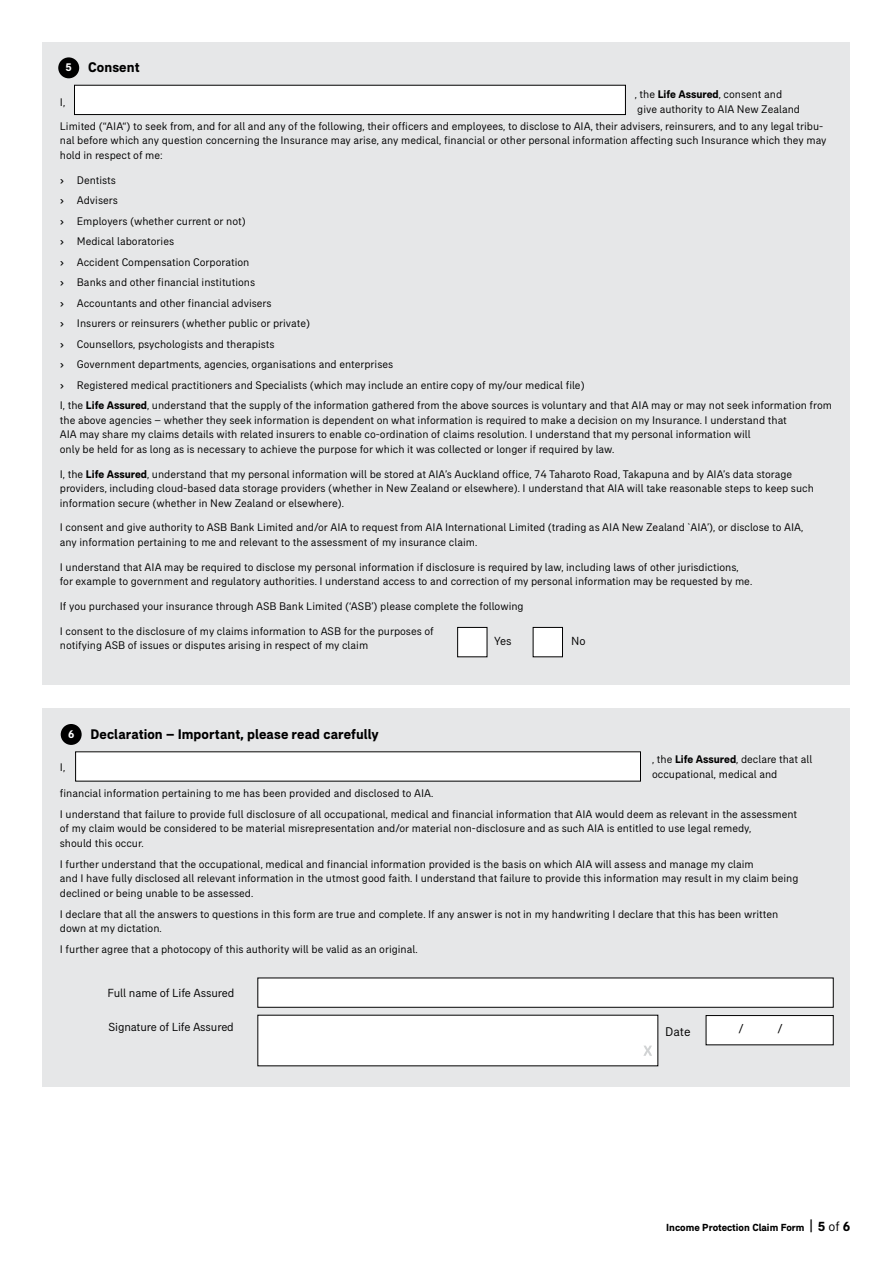
<style>
.page{position:relative;width:893px;height:1263px;background:#fff}
.page>*{position:absolute;margin:0;border:0;box-sizing:border-box;transform-origin:0 0}
.F3_-_Body_Heading{font:700 14.25px "AIA Everest";letter-spacing:.005em;color:#000}
.F5_1_-_Body__Field{font:12.9px "AIA Everest";color:#000}
.Body{font:12px "AIA Everest";letter-spacing:-.01em;color:#000}
.t1{font:11.25px/14.5px "AIA Everest";color:#000}
.t2{font:700 11.25px "AIA Everest";color:#fff}
.t3{font:700 10.5px "AIA Everest";color:#000}
.s1{font-weight:700}
.s2{font-weight:500}
.s3{font-size:15.75px}
.s4{font-size:13.5px}
.s5{font-weight:400;font-size:13.5px}
</style>
<div class="page">
<div style="left:43px;top:43px;width:807px;height:642px;background:#e6e7e8"></div>
<div style="left:533px;top:627px;width:29px;height:30px;background:#fff"></div>
<div style="left:533px;top:627px;width:30px;height:30px;border:1px solid #000"></div>
<div style="left:458px;top:627px;width:29px;height:30px;background:#fff"></div>
<div style="left:457px;top:627px;width:30px;height:30px;border:1px solid #000"></div>
<div style="left:74px;top:85px;width:551px;height:30px;background:#fff"></div>
<div style="left:74px;top:85px;width:552px;height:30px;border:1px solid #000"></div>
<div style="left:58px;top:57px;width:21px;height:21px;background:#000;border-radius:50%"></div>
<div style="left:43px;top:708px;width:807px;height:378px;background:#e6e7e8"></div>
<div style="left:76px;top:752px;width:564px;height:29px;background:#fff"></div>
<div style="left:61px;top:724px;width:21px;height:21px;background:#000;border-radius:50%"></div>
<div style="left:258px;top:1015px;width:400px;height:51px;background:#fff"></div>
<div style="left:258px;top:978px;width:575px;height:29px;background:#fff"></div>
<div style="left:706px;top:1015px;width:127px;height:30px;background:#fff"></div>
<div style="left:706px;top:1015px;width:127px;height:30px;border:1px solid #000"></div>
<svg style="left:643px;top:1045px;width:9px;height:11px"></svg>
<p class="t2" style="left:66px;top:61px;width:8px">5</p>
<p class="F3_-_Body_Heading" style="left:88px;top:59px;width:53px">Consent</p>
<p class="t1" style="left:60px;top:94px;width:7px">I,</p>
<p class="t1" style="left:635px;top:87px;width:167px">, the <span class="s1">Life Assured</span>, consent and give authority to AIA New Zealand</p>
<p class="t1" style="left:60px;top:118px;width:768px">Limited (“AIA“) to seek from, and for all and any of the following, their officers and employees, to disclose to AIA, their advisers, reinsurers, and to any legal tribu&shy;nal before which any question concerning the Insurance may arise, any medical, financial or other personal information affecting such Insurance which they may hold in respect of me:</p>
<p class="t1" style="left:60px;top:172px;width:58px"><span class="s2">›</span> Dentists</p>
<p class="t1" style="left:60px;top:193px;width:60px"><span class="s2">›</span> Advisers</p>
<p class="t1" style="left:60px;top:213px;width:187px"><span class="s2">›</span> Employers (whether current or not)</p>
<p class="t1" style="left:60px;top:234px;width:116px"><span class="s2">›</span> Medical laboratories</p>
<p class="t1" style="left:60px;top:254px;width:191px"><span class="s2">›</span> Accident Compensation Corporation</p>
<p class="t1" style="left:60px;top:275px;width:197px"><span class="s2">›</span> Banks and other financial institutions</p>
<p class="t1" style="left:60px;top:295px;width:213px"><span class="s2">›</span> Accountants and other financial advisers</p>
<p class="t1" style="left:60px;top:316px;width:252px"><span class="s2">›</span> Insurers or reinsurers (whether public or private)</p>
<p class="t1" style="left:60px;top:336px;width:216px"><span class="s2">›</span> Counsellors, psychologists and therapists</p>
<p class="t1" style="left:60px;top:357px;width:335px"><span class="s2">›</span> Government departments, agencies, organisations and enterprises</p>
<p class="t1" style="left:60px;top:377px;width:526px"><span class="s2">›</span> Registered medical practitioners and Specialists (which may include an entire copy of my/our medical file)</p>
<p class="t1" style="left:60px;top:398px;width:774px">I, the <span class="s1">Life Assured</span>, understand that the supply of the information gathered from the above sources is voluntary and that AIA may or may not seek information from the above agencies – whether they seek information is dependent on what information is required to make a decision on my Insurance. I understand that<br>AIA may share my claims details with related insurers to enable co-ordination of claims resolution. I understand that my personal information will<br>only be held for as long as is necessary to achieve the purpose for which it was collected or longer if required by law.</p>
<p class="t1" style="left:60px;top:466px;width:755px">I, the <span class="s1">Life Assured</span>, understand that my personal information will be stored at AIA’s Auckland office, 74 Taharoto Road, Takapuna and by AIA’s data storage providers, including cloud-based data storage providers (whether in New Zealand or elsewhere). I understand that AIA will take reasonable steps to keep such information secure (whether in New Zealand or elsewhere).</p>
<p class="t1" style="left:60px;top:520px;width:745px">I consent and give authority to ASB Bank Limited and/or AIA to request from AIA International Limited (trading as AIA New Zealand `AIA’), or disclose to AIA, any information pertaining to me and relevant to the assessment of my insurance claim.</p>
<p class="t1" style="left:60px;top:559px;width:694px">I understand that AIA may be required to disclose my personal information if disclosure is required by law, including laws of other jurisdictions, for example to government and regulatory authorities. I understand access to and correction of my personal information may be requested by me.</p>
<p class="t1" style="left:60px;top:599px;width:465px">If you purchased your insurance through ASB Bank Limited (‘ASB’) please complete the following</p>
<p class="t1" style="left:60px;top:623px;width:376px">I consent to the disclosure of my claims information to ASB for the purposes of notifying ASB of issues or disputes arising in respect of my claim</p>
<p class="Body" style="left:494px;top:634px;width:19px">Yes</p>
<p class="Body" style="left:571px;top:634px;width:16px">No</p>
<p class="t2" style="left:68px;top:727px;width:8px">6</p>
<p class="F3_-_Body_Heading" style="left:90px;top:726px;width:290px">Declaration – Important, please read carefully</p>
<p class="t1" style="left:60px;top:760px;width:7px">I,</p>
<p class="t1" style="left:652px;top:752px;width:162px">, the <span class="s1">Life Assured</span>, declare that all occupational, medical and</p>
<p class="t1" style="left:60px;top:785px;width:375px">financial information pertaining to me has been provided and disclosed to AIA.</p>
<p class="t1" style="left:60px;top:806px;width:739px">I understand that failure to provide full disclosure of all occupational, medical and financial information that AIA would deem as relevant in the assessment of my claim would be considered to be material misrepresentation and/or material non-disclosure and as such AIA is entitled to use legal remedy,<br>should this occur.</p>
<p class="t1" style="left:60px;top:856px;width:740px">I further understand that the occupational, medical and financial information provided is the basis on which AIA will assess and manage my claim<br>and I have fully disclosed all relevant information in the utmost good faith. I understand that failure to provide this information may result in my claim being declined or being unable to be assessed.</p>
<p class="t1" style="left:60px;top:906px;width:720px">I declare that all the answers to questions in this form are true and complete. If any answer is not in my handwriting I declare that this has been written down at my dictation.</p>
<p class="t1" style="left:60px;top:942px;width:359px">I further agree that a photocopy of this authority will be valid as an original.</p>
<p class="Body" style="left:107px;top:986px;width:128px">Full name of Life Assured</p>
<p class="Body" style="left:108px;top:1020px;width:127px">Signature of Life Assured</p>
<p class="F5_1_-_Body__Field" style="left:665px;top:1024px;width:27px">Date</p>
<p class="F5_1_-_Body__Field" style="left:739px;top:1022px;width:7px">/</p>
<p class="F5_1_-_Body__Field" style="left:777px;top:1021px;width:7px">/</p>
<p class="t3" style="left:666px;top:1221px;width:186px">Income Protection Claim Form <span class="s3">|</span> <span class="s4">5</span> <span class="s5">of</span> <span class="s4">6</span></p>
</div>
